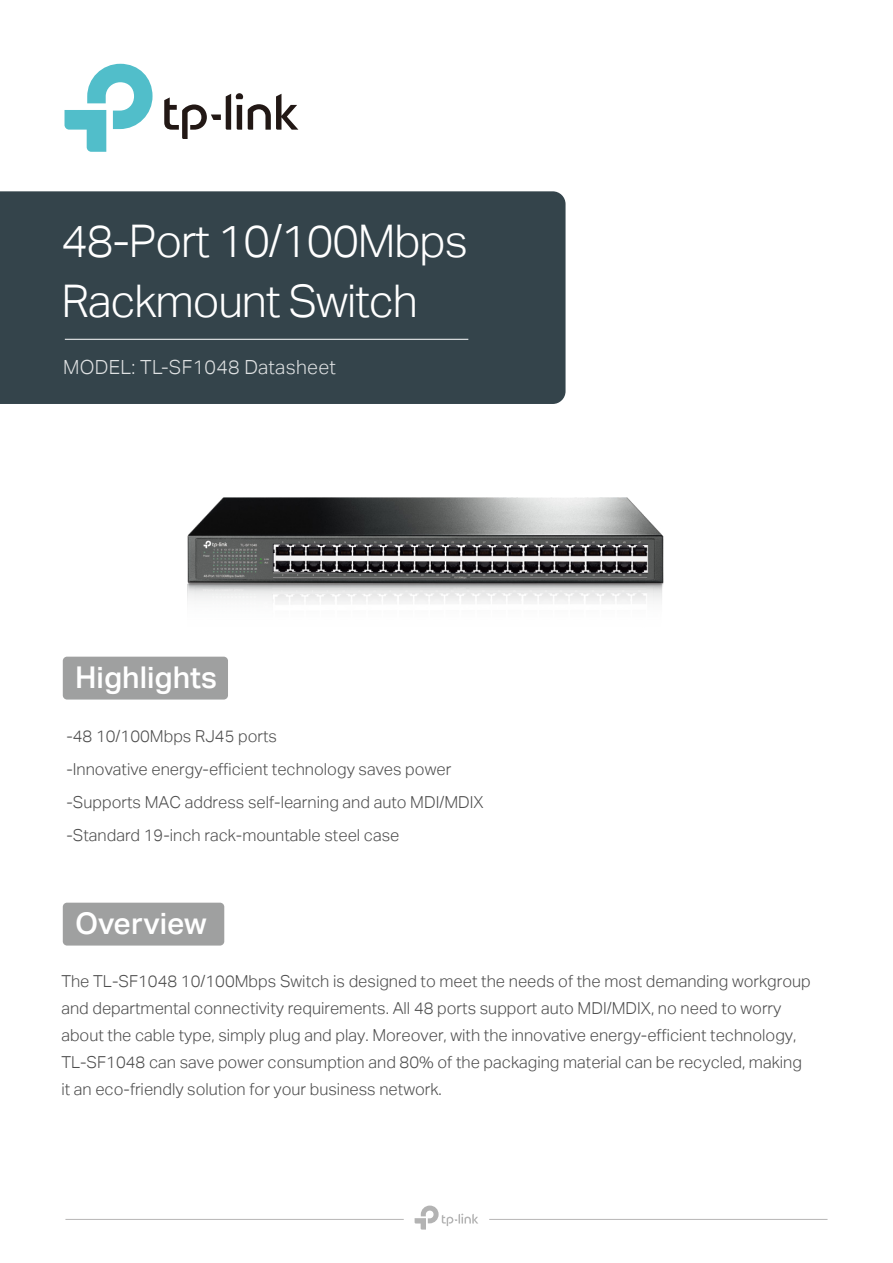
<style>
.page{position:relative;width:893px;height:1263px;background:#fff}
.page>*{position:absolute;margin:0;border:0;box-sizing:border-box;transform-origin:0 0}
.t1{font:45px/60.3px "TP Link Aktiv Light";letter-spacing:-.025em;color:#fff}
.t2{font:30px "TP Link Aktiv Medium";color:#fff}
.t3{font:19.5px "TP Link Aktiv Light";letter-spacing:.015em;color:rgb(255 255 255/.85)}
.t4{font:16.5px/27px "TP Link Aktiv Light";color:#4d4d4d}
</style>
<div class="page">
<div style="left:0;top:191px;width:566px;height:213px;background:#34444b"></div>
<hr style="left:65px;top:339px;width:403px;height:1px;background:#fff">
<div style="left:63px;top:657px;width:165px;height:42px;background:#9fa0a0;border-radius:4px"></div>
<svg style="left:65px;top:64px;width:88px;height:88px"></svg>
<svg style="left:164px;top:93px;width:134px;height:46px"></svg>
<hr style="left:65px;top:1219px;width:339px;height:1px;background:#b6b5b5">
<hr style="left:489px;top:1219px;width:338px;height:1px;background:#b6b5b5">
<svg style="left:415px;top:1205px;width:63px;height:24px"></svg>
<div style="left:63px;top:903px;width:161px;height:42px;background:#9fa0a0;border-radius:4px"></div>
<img style="left:187px;top:497px;width:476px;height:107px">
<h1 class="t1" style="left:61px;top:211px;width:408px">48-Port 10/100Mbps<br>Rackmount Switch</h1>
<p class="t3" style="left:63px;top:355px;width:274px">MODEL: TL-SF1048 Datasheet</p>
<h2 class="t2" style="left:75px;top:660px;width:143px">Highlights</h2>
<p class="t4" style="left:66px;top:720px;width:419px;line-height:33px">-48 10/100Mbps RJ45 ports<br>-Innovative energy-efficient technology saves power -Supports MAC address self-learning and auto MDI/MDIX -Standard 19-inch rack-mountable steel case</p>
<h2 class="t2" style="left:75px;top:906px;width:133px">Overview</h2>
<p class="t4" style="left:61px;top:968px;width:751px">The TL-SF1048 10/100Mbps Switch is designed to meet the needs of the most demanding workgroup and departmental connectivity requirements. All 48 ports support auto MDI/MDIX, no need to worry about the cable type, simply plug and play. Moreover, with the innovative energy-efficient technology, TL-SF1048 can save power consumption and 80% of the packaging material can be recycled, making it an eco-friendly solution for your business network.</p>
</div>
